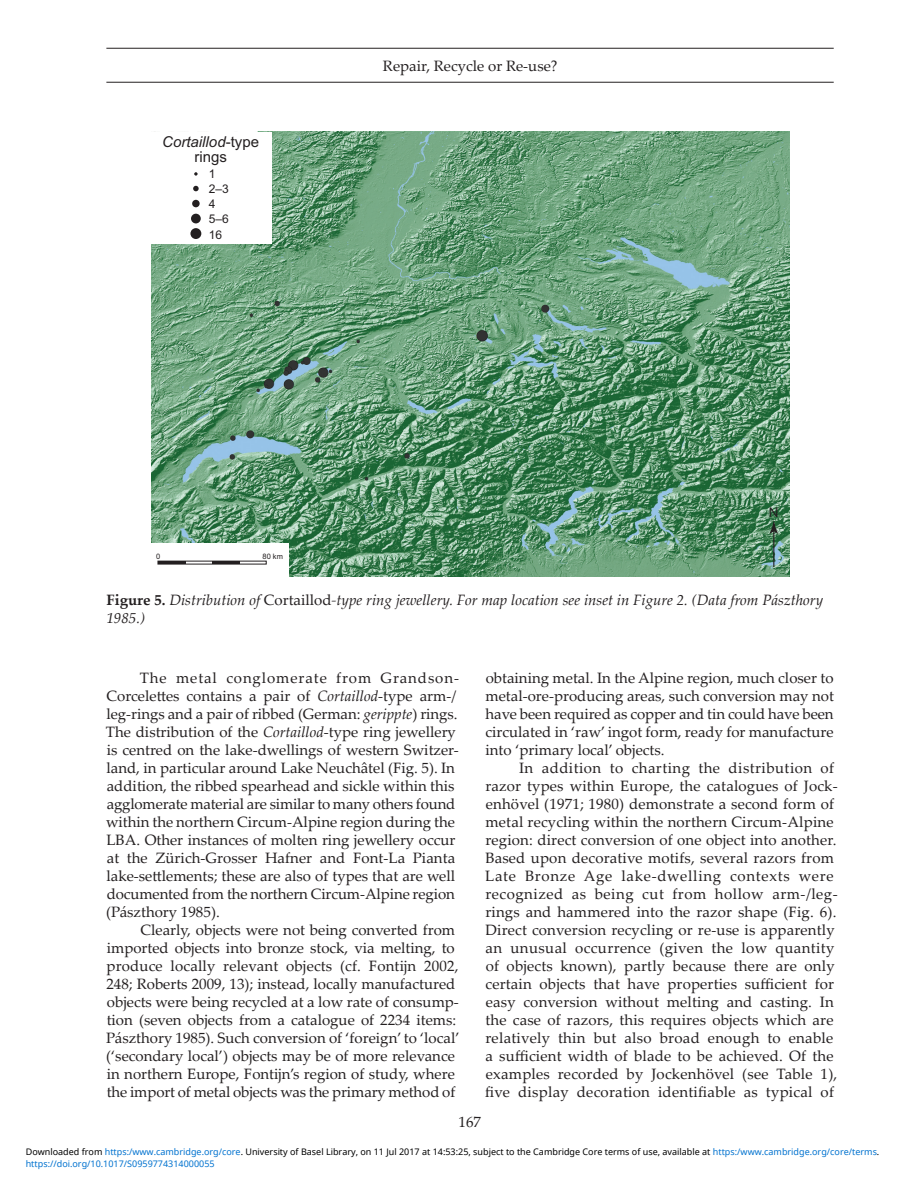
<style>
.page{position:relative;width:915px;height:1191px;background:#fff}
.page>*{position:absolute;margin:0;border:0;box-sizing:border-box;transform-origin:0 0}
.t1{font:15px/18px "Palatino Linotype";color:#231f20}
.t2{font:italic 15px/18px "Palatino Linotype";color:#231f20}
.t3{font:italic 15px/14.2px "Arial";color:#231f20;text-align:center}
.t4{font:13.5px "Arial";color:#231f20}
.t5{font:12px/15.5px "Arial";color:#231f20}
.t6{font:9px "Noto Sans";color:#000}
.t7{font:9px "Noto Sans";color:#0172cf}
.t8{font:7.5px "Arial";color:#231f20}
.s1{font-style:normal}
.s2{font-weight:700;font-style:normal}
.s3{font-style:italic}
.s4{color:#0172cf}
</style>
<div class="page">
<hr style="left:106px;top:82px;width:727px;height:1px;background:#231f20">
<hr style="left:106px;top:48px;width:727px;height:1px;background:#231f20">
<img style="left:151px;top:132px;width:638px;height:444px">
<div style="left:151px;top:132px;width:120px;height:111px;background:#fff"></div>
<div style="left:151px;top:543px;width:137px;height:34px;background:#fff"></div>
<svg style="left:193px;top:186px;width:5px;height:5px"></svg>
<hr style="left:158px;top:561px;width:27px;height:3px;background:#231f20">
<hr style="left:212px;top:561px;width:27px;height:3px;background:#231f20">
<hr style="left:773px;top:530px;width:1px;height:37px;background:#231f20">
<svg style="left:769px;top:520px;width:8px;height:14px"></svg>
<div style="left:192px;top:200px;width:7px;height:7px;background:#231f20;border-radius:50%"></div>
<div style="left:191px;top:214px;width:10px;height:9px;background:#231f20;border-radius:50%"></div>
<div style="left:190px;top:228px;width:11px;height:11px;background:#231f20;border-radius:50%"></div>
<p class="t3" style="left:162px;top:135px;width:98px">Cortaillod<span class="s1">-type rings</span></p>
<p class="t5" style="left:209px;top:196px;width:22px">4<br>5–6<br>16</p>
<p class="t5" style="left:209px;top:166px;width:22px">1<br>2–3</p>
<p class="t1" style="left:383px;top:56px;width:176px">Repair, Recycle or Re-use?</p>
<p class="t8" style="left:156px;top:552px;width:6px">0</p>
<p class="t8" style="left:262px;top:552px;width:22px">80 km</p>
<p class="t4" style="left:768px;top:504px;width:11px">N</p>
<p class="t2" style="left:106px;top:590px;width:718px"><span class="s2">Figure 5.</span> Distribution of <span class="s1">Cortaillod</span>-type ring jewellery. For map location see inset in Figure 2. (Data from Pászthory<br>1985.)</p>
<p class="t1" style="left:106px;top:668px;width:354px;text-indent:34px">The metal conglomerate from Grandson-Corcelettes contains a pair of <span class="s3">Cortaillod</span>-type arm-/ leg-rings and a pair of ribbed (German: <span class="s3">gerippte</span>) rings.<br>The distribution of the <span class="s3">Cortaillod</span>-type ring jewellery is centred on the lake-dwellings of western Switzer&shy;land, in particular around Lake Neuchâtel (Fig. 5). In addition, the ribbed spearhead and sickle within this agglomerate material are similar to many others found within the northern Circum-Alpine region during the LBA. Other instances of molten ring jewellery occur at the Zürich-Grosser Hafner and Font-La Pianta lake-settlements; these are also of types that are well documented from the northern Circum-Alpine region (Pászthory 1985).</p>
<p class="t1" style="left:106px;top:920px;width:355px;text-indent:34px">Clearly, objects were not being converted from imported objects into bronze stock, via melting, to produce locally relevant objects (cf. Fontijn 2002, 248; Roberts 2009, 13); instead, locally manufactured objects were being recycled at a low rate of consump&shy;tion (seven objects from a catalogue of 2234 items:<br>Pászthory 1985). Such conversion of ‘foreign’ to ‘local’ (‘secondary local’) objects may be of more relevance in northern Europe, Fontijn’s region of study, where the import of metal objects was the primary method of</p>
<p class="t1" style="left:485px;top:668px;width:350px;text-align:justify">obtaining metal. In the Alpine region, much closer to metal-ore-producing areas, such conversion may not have been required as copper and tin could have been circulated in ‘raw’ ingot form, ready for manufacture into ‘primary local’ objects.</p>
<p class="t1" style="left:485px;top:758px;width:354px;text-indent:34px">In addition to charting the distribution of razor types within Europe, the catalogues of Jock&shy;enhövel (1971; 1980) demonstrate a second form of metal recycling within the northern Circum-Alpine region: direct conversion of one object into another.<br>Based upon decorative motifs, several razors from Late Bronze Age lake-dwelling contexts were recognized as being cut from hollow arm-/leg&shy;rings and hammered into the razor shape (Fig. 6).<br>Direct conversion recycling or re-use is apparently an unusual occurrence (given the low quantity of objects known), partly because there are only certain objects that have properties sufficient for easy conversion without melting and casting. In the case of razors, this requires objects which are relatively thin but also broad enough to enable a sufficient width of blade to be achieved. Of the examples recorded by Jockenhövel (see Table 1), five display decoration identifiable as typical of</p>
<p class="t1" style="left:458px;top:1112px;width:24px">167</p>
<p class="t6" style="left:26px;top:1145px;width:854px">Downloaded from <span class="s4">https:/www.cambridge.org/core</span>. University of Basel Library, on 11 Jul 2017 at 14:53:25, subject to the Cambridge Core terms of use, available at <span class="s4">https:/www.cambridge.org/core/terms</span>.</p>
<p class="t7" style="left:26px;top:1157px;width:190px">https://doi.org/10.1017/S0959774314000055</p>
</div>
